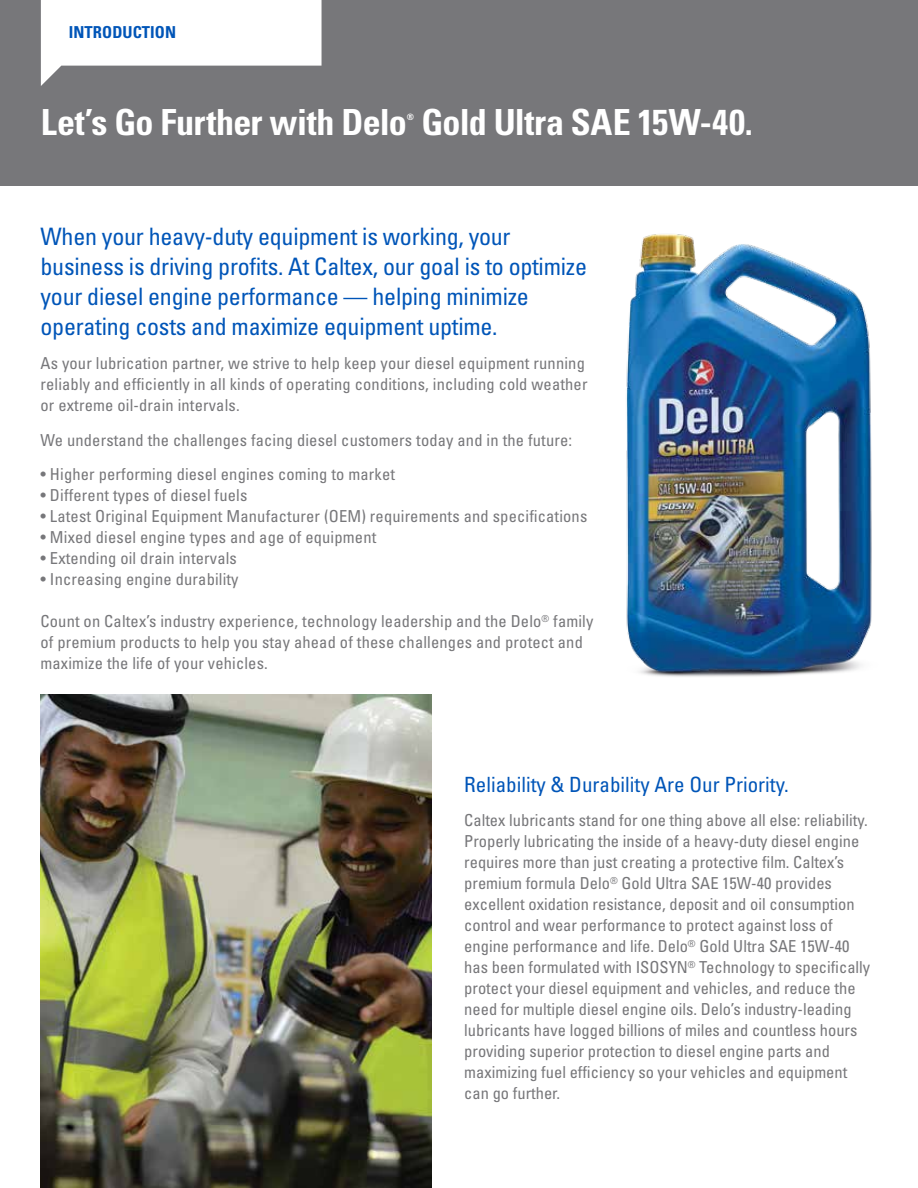
<style>
.page{position:relative;width:918px;height:1188px;background:#fff}
.page>*{position:absolute;margin:0;border:0;box-sizing:border-box;transform-origin:0 0}
.t1{font:700 condensed 36px "Univers LT Std";letter-spacing:-.01em;color:#fff}
.t2{font:condensed 24px/30px "Univers LT Std";letter-spacing:-.01em;color:#0055b8}
.t3{font:condensed 21px "Univers LT Std";color:#0055b8}
.t4{font:condensed 16.5px/21px "Univers LT Std";color:#77777a}
.t5{font:700 condensed 16.5px "Univers LT Std";letter-spacing:.005em;color:#0055b8}
.t6{font:700 condensed 8.7px "Univers LT Std";color:#fff}
</style>
<div class="page">
<div style="left:0;top:0;width:918px;height:186px;background:#77777a"></div>
<img style="left:40px;top:694px;width:392px;height:494px">
<svg style="left:41px;top:0;width:281px;height:86px"></svg>
<img style="left:626px;top:234px;width:246px;height:443px">
<p class="t5" style="left:69px;top:22px;width:109px">INTRODUCTION</p>
<h1 class="t1" style="left:41px;top:100px;width:714px">Let’s Go Further with Delo Gold Ultra SAE 15W-40.</h1>
<p class="t6" style="left:407px;top:111px;width:9px">®</p>
<h2 class="t2" style="left:40px;top:221px;width:548px">When your heavy-duty equipment is working, your business is driving profits. At Caltex, our goal is to optimize your diesel engine performance — helping minimize operating costs and maximize equipment uptime.</h2>
<p class="t4" style="left:40px;top:353px;width:549px">As your lubrication partner, we strive to help keep your diesel equipment running reliably and efficiently in all kinds of operating conditions, including cold weather or extreme oil-drain intervals.</p>
<p class="t4" style="left:40px;top:429px;width:533px">We understand the challenges facing diesel customers today and in the future:</p>
<p class="t4" style="left:40px;top:464px;width:356px">• Higher performing diesel engines coming to market</p>
<p class="t4" style="left:40px;top:485px;width:208px">• Different types of diesel fuels</p>
<p class="t4" style="left:40px;top:506px;width:548px">• Latest Original Equipment Manufacturer (OEM) requirements and specifications</p>
<p class="t4" style="left:40px;top:527px;width:337px">• Mixed diesel engine types and age of equipment</p>
<p class="t4" style="left:40px;top:548px;width:198px">• Extending oil drain intervals</p>
<p class="t4" style="left:40px;top:569px;width:200px">• Increasing engine durability</p>
<p class="t4" style="left:40px;top:611px;width:554px">Count on Caltex’s industry experience, technology leadership and the Delo<sup>®</sup> family of premium products to help you stay ahead of these challenges and protect and maximize the life of your vehicles.</p>
<p class="t3" style="left:464px;top:771px;width:326px">Reliability &amp; Durability Are Our Priority.</p>
<p class="t4" style="left:464px;top:810px;width:407px">Caltex lubricants stand for one thing above all else: reliability.<br>Properly lubricating the inside of a heavy-duty diesel engine requires more than just creating a protective film. Caltex’s premium formula Delo<sup>®</sup> Gold Ultra SAE 15W-40 provides excellent oxidation resistance, deposit and oil consumption control and wear performance to protect against loss of engine performance and life. Delo<sup>®</sup> Gold Ultra SAE 15W-40 has been formulated with ISOSYN<sup>®</sup> Technology to specifically protect your diesel equipment and vehicles, and reduce the need for multiple diesel engine oils. Delo’s industry-leading lubricants have logged billions of miles and countless hours providing superior protection to diesel engine parts and maximizing fuel efficiency so your vehicles and equipment can go further.</p>
</div>
